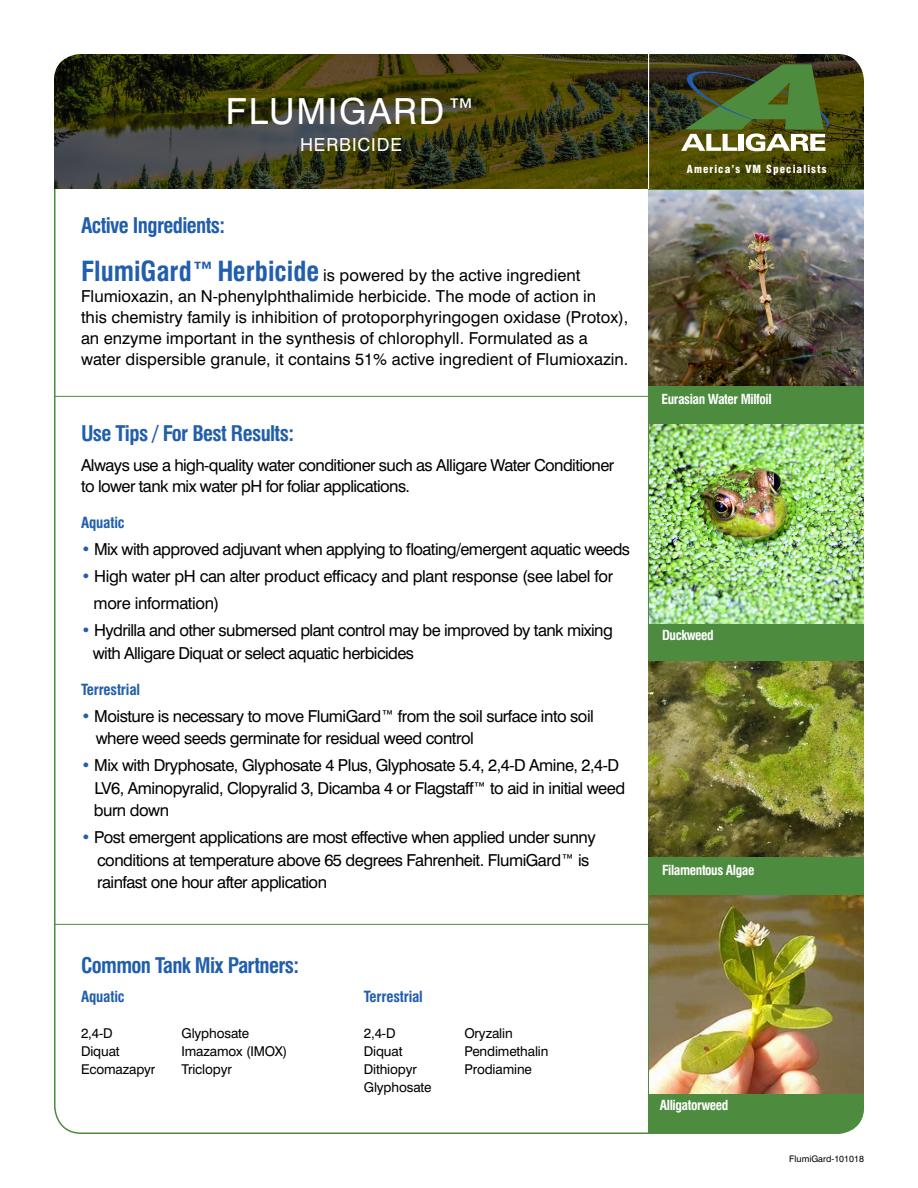
<style>
.page{position:relative;width:918px;height:1188px;background:#fff}
.page>*{position:absolute;margin:0;border:0;box-sizing:border-box;transform-origin:0 0}
.t1{font:36px "Swiss 721 BT";letter-spacing:.05em;color:#fff}
.t2{font:700 condensed 21px "Swiss 721 BT";letter-spacing:-.03em;color:#215eac}
.t3{font:18px "Swiss 721 BT";letter-spacing:.05em;color:#fff}
.t4{font:16.5px/22.5px "Swiss 721 BT";letter-spacing:-.03em;color:#000}
.t5{font:16.5px/21px "Swiss 721 BT";color:#000}
.t6{font:700 condensed 15px "Swiss 721 BT";letter-spacing:-.01em;color:#215eac}
.t7{font:13.5px/18px "Swiss 721 BT";letter-spacing:-.01em;color:#000}
.t8{font:700 condensed 13.5px "Swiss 721 BT";letter-spacing:-.03em;color:#fff}
.t9{font:900 condensed 10.8px "Swiss 721 BT";letter-spacing:.1em;color:#fff}
.t10{font:9px "Swiss 721 BT";color:#000}
.s1{font-weight:700;font-stretch:condensed;font-size:27px;color:#215eac}
.s2{color:#215eac}
</style>
<div class="page">
<svg style="left:54px;top:54px;width:810px;height:135px;background:#3c3c17"></svg>
<hr style="left:648px;top:54px;width:1px;height:135px;background:#fff">
<div style="left:648px;top:189px;width:216px;height:945px;background:#4d8b3f"></div>
<svg style="left:681px;top:64px;width:149px;height:87px;background:#596e3c"></svg>
<hr style="left:54px;top:396px;width:594px;height:1px;background:#4d8b3f">
<hr style="left:54px;top:924px;width:594px;height:1px;background:#4d8b3f">
<img style="left:649px;top:896px;width:215px;height:197px">
<img style="left:649px;top:424px;width:215px;height:199px">
<img style="left:648px;top:661px;width:216px;height:196px">
<img style="left:648px;top:190px;width:216px;height:196px">
<h1 class="t1" style="left:226px;top:89px;width:252px">FLUMIGARD™</h1>
<p class="t3" style="left:300px;top:134px;width:103px">HERBICIDE</p>
<p class="t2" style="left:81px;top:213px;width:146px">Active Ingredients:</p>
<p class="t5" style="left:81px;top:264px;width:549px"><span class="s1">FlumiGard™ Herbicide</span> is powered by the active ingredient Flumioxazin, an N-phenylphthalimide herbicide. The mode of action in<br>this chemistry family is inhibition of protoporphyringogen oxidase (Protox), an enzyme important in the synthesis of chlorophyll. Formulated as a water dispersible granule, it contains 51% active ingredient of Flumioxazin.</p>
<p class="t2" style="left:81px;top:421px;width:215px">Use Tips / For Best Results:</p>
<p class="t4" style="left:81px;top:455px;width:535px;line-height:21px">Always use a high-quality water conditioner such as Alligare Water Conditioner to lower tank mix water pH for foliar applications.</p>
<p class="t6" style="left:81px;top:514px;width:45px">Aquatic</p>
<p class="t4" style="left:81px;top:538px;width:551px"><span class="s2">•</span> Mix with approved adjuvant when applying to floating/emergent aquatic weeds</p>
<p class="t4" style="left:94px;top:563px;width:521px;line-height:27px;text-indent:-13px"><span class="s2">•</span> High water pH can alter product efficacy and plant response (see label for more information)</p>
<p class="t4" style="left:93px;top:619px;width:521px;text-indent:-12px"><span class="s2">•</span> Hydrilla and other submersed plant control may be improved by tank mixing with Alligare Diquat or select aquatic herbicides</p>
<p class="t6" style="left:81px;top:680px;width:61px">Terrestrial</p>
<p class="t4" style="left:96px;top:705px;width:500px;text-indent:-15px"><span class="s2">•</span> Moisture is necessary to move FlumiGard™ from the soil surface into soil where weed seeds germinate for residual weed control</p>
<p class="t4" style="left:94px;top:754px;width:533px;text-indent:-13px"><span class="s2">•</span> Mix with Dryphosate, Glyphosate 4 Plus, Glyphosate 5.4, 2,4-D Amine, 2,4-D<br>LV6, Aminopyralid, Clopyralid 3, Dicamba 4 or Flagstaff™ to aid in initial weed burn down</p>
<p class="t4" style="left:97px;top:826px;width:500px;text-indent:-16px"><span class="s2">•</span> Post emergent applications are most effective when applied under sunny conditions at temperature above 65 degrees Fahrenheit. FlumiGard™ is rainfast one hour after application</p>
<p class="t2" style="left:81px;top:952px;width:220px">Common Tank Mix Partners:</p>
<p class="t6" style="left:81px;top:988px;width:45px">Aquatic</p>
<p class="t7" style="left:81px;top:1024px;width:76px">2,4-D<br>Diquat<br>Ecomazapyr</p>
<p class="t7" style="left:182px;top:1024px;width:108px">Glyphosate<br>Imazamox (IMOX)<br>Triclopyr</p>
<p class="t6" style="left:364px;top:988px;width:61px">Terrestrial</p>
<p class="t7" style="left:364px;top:1024px;width:69px">2,4-D<br>Diquat<br>Dithiopyr<br>Glyphosate</p>
<p class="t7" style="left:464px;top:1024px;width:86px">Oryzalin<br>Pendimethalin<br>Prodiamine</p>
<p class="t9" style="left:687px;top:162px;width:141px">America’s VM Specialists</p>
<p class="t8" style="left:662px;top:391px;width:112px">Eurasian Water Milfoil</p>
<p class="t8" style="left:662px;top:627px;width:53px">Duckweed</p>
<p class="t8" style="left:662px;top:862px;width:94px">Filamentous Algae</p>
<p class="t8" style="left:660px;top:1097px;width:70px">Alligatorweed</p>
<p class="t10" style="left:789px;top:1153px;width:76px">FlumiGard-101018</p>
</div>
